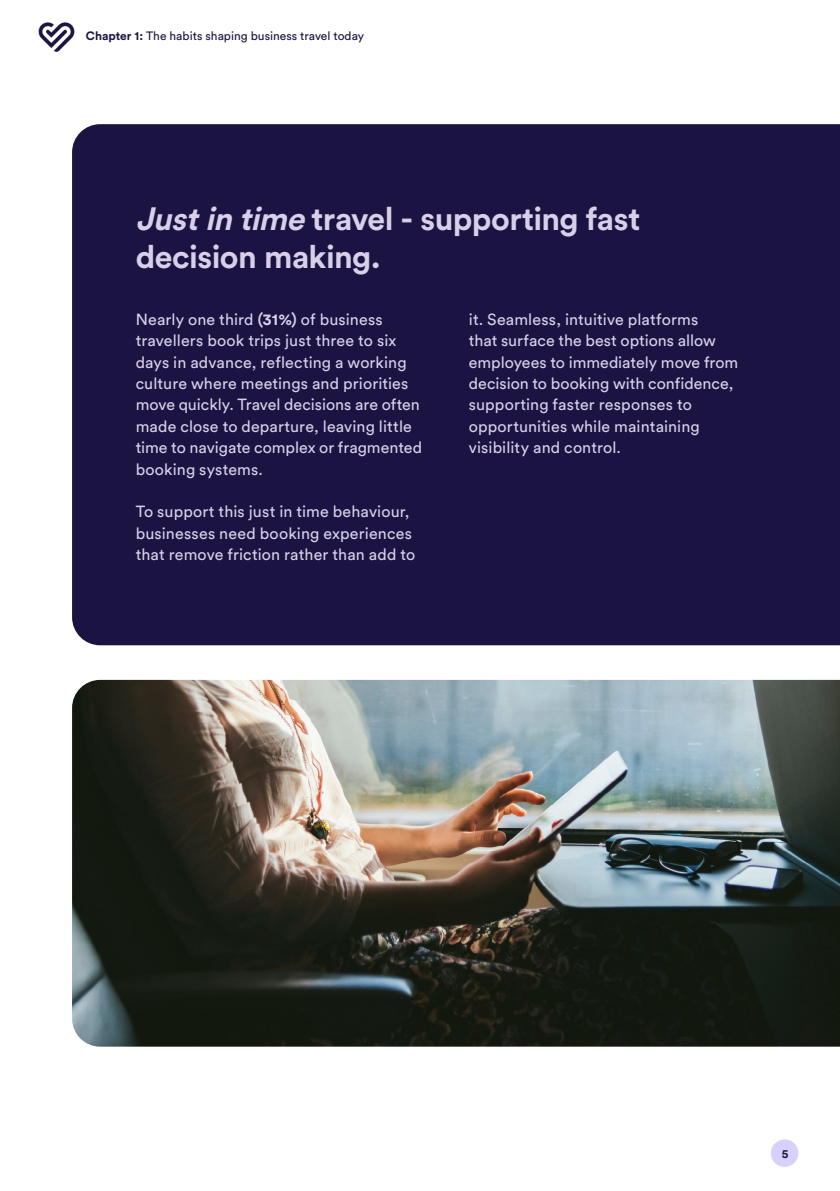
<style>
.page{position:relative;width:840px;height:1191px;background:#fff}
.page>*{position:absolute;margin:0;border:0;box-sizing:border-box;transform-origin:0 0}
.t1{font:700 32px/38.4px "TL Circular";letter-spacing:-.015em;color:#d8d0e8}
.t2{font:16px/21.4px "TL Circular";letter-spacing:.005em;color:#d8d0e8}
.t3{font:12px "TL Circular";color:#1b1342}
.t4{font:700 12px "TL Circular";color:#1b1342}
.s1{font-weight:700}
.s2{font-style:italic}
</style>
<div class="page">
<img style="left:38px;top:22px;width:37px;height:30px">
<div style="left:770px;top:1139px;width:28px;height:27px;background:#d9d1fd;border-radius:50%"></div>
<div style="left:72px;top:124px;width:767px;height:521px;background:#1b1342"></div>
<img style="left:72px;top:680px;width:767px;height:366px">
<p class="t3" style="left:86px;top:29px;width:279px"><span class="s1">Chapter 1:</span> The habits shaping business travel today</p>
<h1 class="t1" style="left:136px;top:199px;width:506px"><span class="s2">Justin time</span> travel - supporting fast decision making.</h1>
<p class="t2" style="left:468px;top:308px;width:271px">it. Seamless, intuitive platforms<br>that surface the best options allow employees to immediately move from decision to booking with confidence, supporting faster responses to opportunities while maintaining visibility and control.</p>
<p class="t2" style="left:136px;top:308px;width:288px">Nearly one third <span class="s1">(31%)</span> of business travellers book trips just three to six days in advance, reflecting a working culture where meetings and priorities move quickly. Travel decisions are often made close to departure, leaving little time to navigate complex or fragmented booking systems.</p>
<p class="t2" style="left:136px;top:501px;width:281px">To support this just in time behaviour, businesses need booking experiences that remove friction rather than add to</p>
<p class="t4" style="left:781px;top:1145px;width:8px">5</p>
</div>
